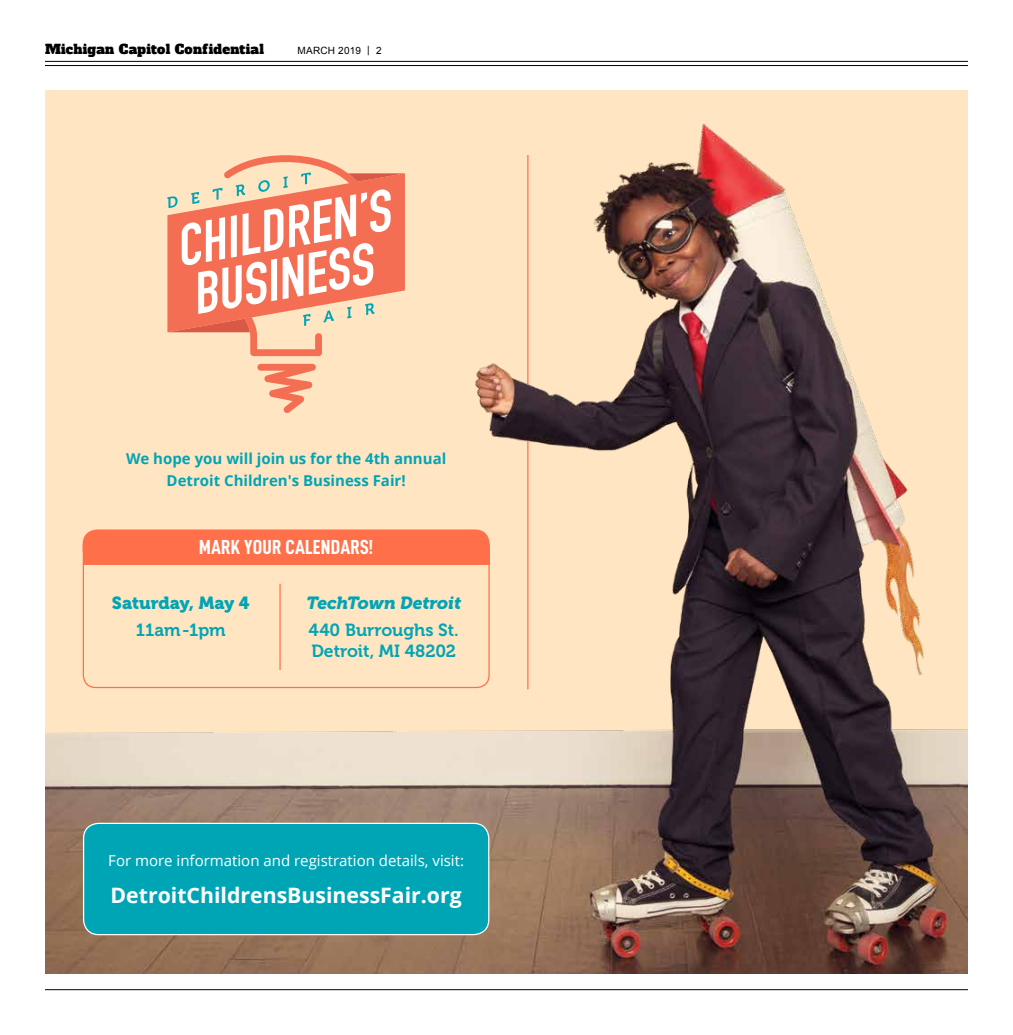
<style>
.page{position:relative;width:1013px;height:1035px;background:#fff}
.page>*{position:absolute;margin:0;border:0;box-sizing:border-box;transform-origin:0 0}
.t1{font:700 21.25px "Open Sans";color:#fff}
.t2{font:20.38px "D DIN Condensed Bold";letter-spacing:.01em;color:#fff}
.t3{font:17.5px/21.2px "Museo 700";color:#00a5b5}
.t4{font:italic 17.5px "Museo 900";color:#00a5b5}
.t5{font:17.5px "Museo 900";color:#00a5b5}
.t6{font:700 15px/22.5px "Open Sans";color:#00a5b5;text-align:center}
.t7{font:15px "Open Sans";color:#fff}
.t8{font:13.12px "Alfa Slab One";letter-spacing:.02em;color:#000}
.t9{font:10px "Arial";letter-spacing:.02em;color:#000}
</style>
<div class="page">
<hr style="left:45px;top:61px;width:923px;height:1px;background:#000">
<hr style="left:45px;top:65px;width:923px;height:1px;background:#000">
<hr style="left:45px;top:989px;width:923px;height:1px;background:#000">
<img style="left:45px;top:90px;width:923px;height:883px">
<div style="left:84px;top:823px;width:405px;height:112px;background:#00a5b5;border-radius:15px"></div>
<div style="left:83px;top:823px;width:406px;height:112px;border:1px solid #fff;border-radius:15px"></div>
<hr style="left:527px;top:155px;width:1px;height:230px;background:#ff704a">
<hr style="left:527px;top:441px;width:1px;height:248px;background:#ff704a">
<svg style="left:167px;top:155px;width:238px;height:258px;background:#fdd6b4"></svg>
<svg style="left:167px;top:172px;width:238px;height:160px"></svg>
<div style="left:83px;top:529px;width:406px;height:36px;background:#ff704a;border-radius:14px"></div>
<div style="left:83px;top:545px;width:406px;height:20px;background:#ff704a"></div>
<div style="left:83px;top:533px;width:406px;height:155px;border:1px solid #ff704a;border-radius:12px"></div>
<hr style="left:279px;top:584px;width:2px;height:86px;background:#ff704a">
<p class="t8" style="left:45px;top:41px;width:220px">Michigan Capitol Confidential</p>
<p class="t9" style="left:298px;top:44px;width:85px">MARCH 2019 | 2</p>
<p class="t6" style="left:126px;top:447px;width:322px">We hope you will join us for the 4th annual<br>Detroit Children's Business Fair!</p>
<h2 class="t2" style="left:199px;top:536px;width:175px">MARK YOUR CALENDARS!</h2>
<p class="t5" style="left:112px;top:593px;width:139px">Saturday, May 4</p>
<p class="t3" style="left:136px;top:620px;width:91px">11am-1pm</p>
<p class="t4" style="left:306px;top:593px;width:156px">TechTown Detroit</p>
<p class="t3" style="left:308px;top:620px;width:152px">440 Burroughs St.<br>Detroit, MI 48202</p>
<p class="t7" style="left:108px;top:851px;width:357px">For more information and registration details, visit:</p>
<h1 class="t1" style="left:110px;top:880px;width:353px">DetroitChildrensBusinessFair.org</h1>
</div>
